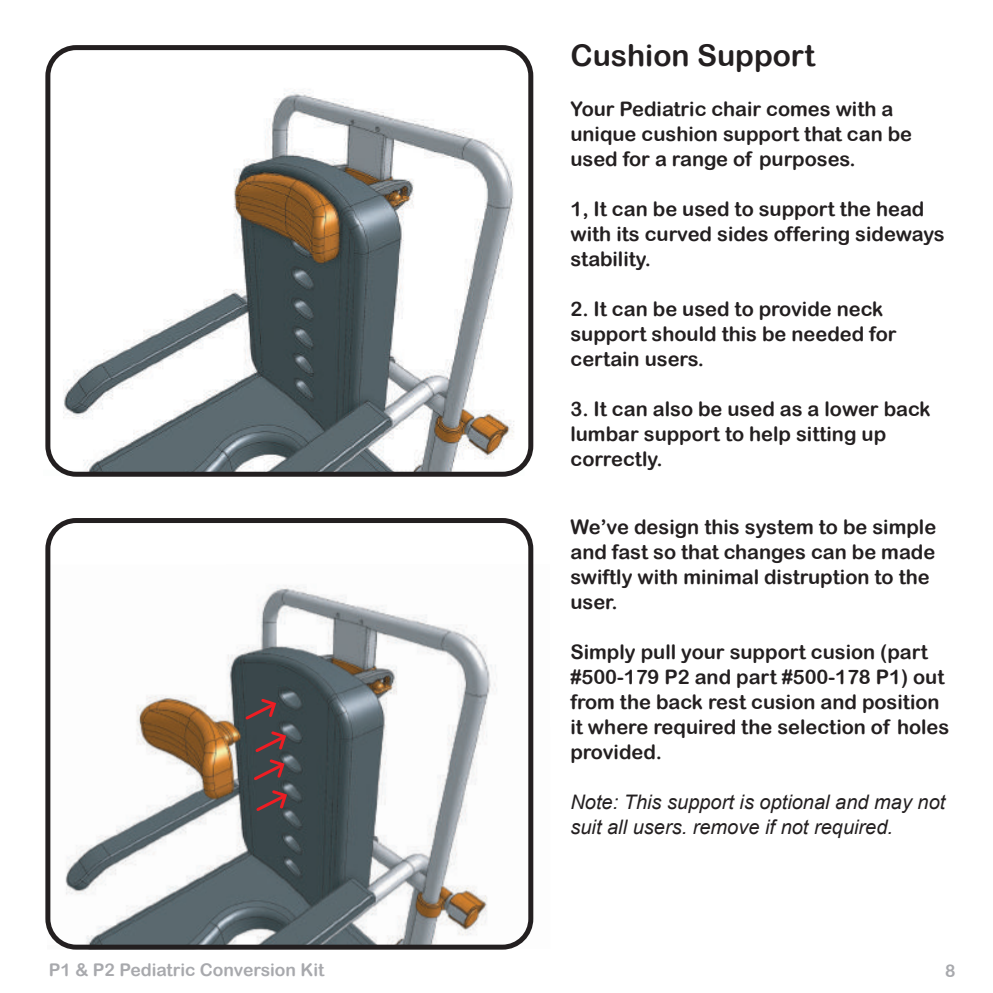
<style>
.page{position:relative;width:993px;height:993px;background:#fff}
.page>*{position:absolute;margin:0;border:0;box-sizing:border-box;transform-origin:0 0}
.t1{font:30px "Arial Rounded MT Bold";color:#231f20}
.t2{font:20px/25px "Arial Rounded MT Bold";color:#231f20}
.t3{font:italic 20px/25px "Arial";color:#231f20}
.t4{font:17.5px "Arial Rounded MT Bold";color:#a8a9ad}
</style>
<div class="page">
<img style="left:51px;top:563px;width:483px;height:386px">
<img style="left:51px;top:68px;width:483px;height:407px">
<div style="left:45px;top:45px;width:488px;height:431px;border:5px solid #231f20;border-radius:28px"></div>
<div style="left:45px;top:518px;width:488px;height:431px;border:5px solid #231f20;border-radius:28px"></div>
<svg style="left:243px;top:696px;width:35px;height:25px"></svg>
<svg style="left:251px;top:728px;width:38px;height:85px;background:#584347"></svg>
<h1 class="t1" style="left:570px;top:37px;width:246px">Cushion Support</h1>
<p class="t2" style="left:570px;top:96px;width:343px">Your Pediatric chair comes with a unique cushion support that can be used for a range of purposes.</p>
<p class="t2" style="left:570px;top:196px;width:376px">1, It can be used to support the head with its curved sides offering sideways stability.</p>
<p class="t2" style="left:570px;top:296px;width:327px">2. It can be used to provide neck support should this be needed for certain users.</p>
<p class="t2" style="left:570px;top:396px;width:361px">3. It can also be used as a lower back lumbar support to help sitting up correctly.</p>
<p class="t2" style="left:570px;top:514px;width:367px">We’ve design this system to be simple and fast so that changes can be made swiftly with minimal distruption to the user.</p>
<p class="t2" style="left:570px;top:639px;width:380px">Simply pull your support cusion (part #500-179 P2 and part #500-178 P1) out from the back rest cusion and position it where required the selection of holes provided.</p>
<p class="t3" style="left:570px;top:789px;width:376px">Note: This support is optional and may not suit all users. remove if not required.</p>
<p class="t4" style="left:49px;top:959px;width:277px">P1 &amp; P2 Pediatric Conversion Kit</p>
<p class="t4" style="left:944px;top:959px;width:12px">8</p>
</div>
